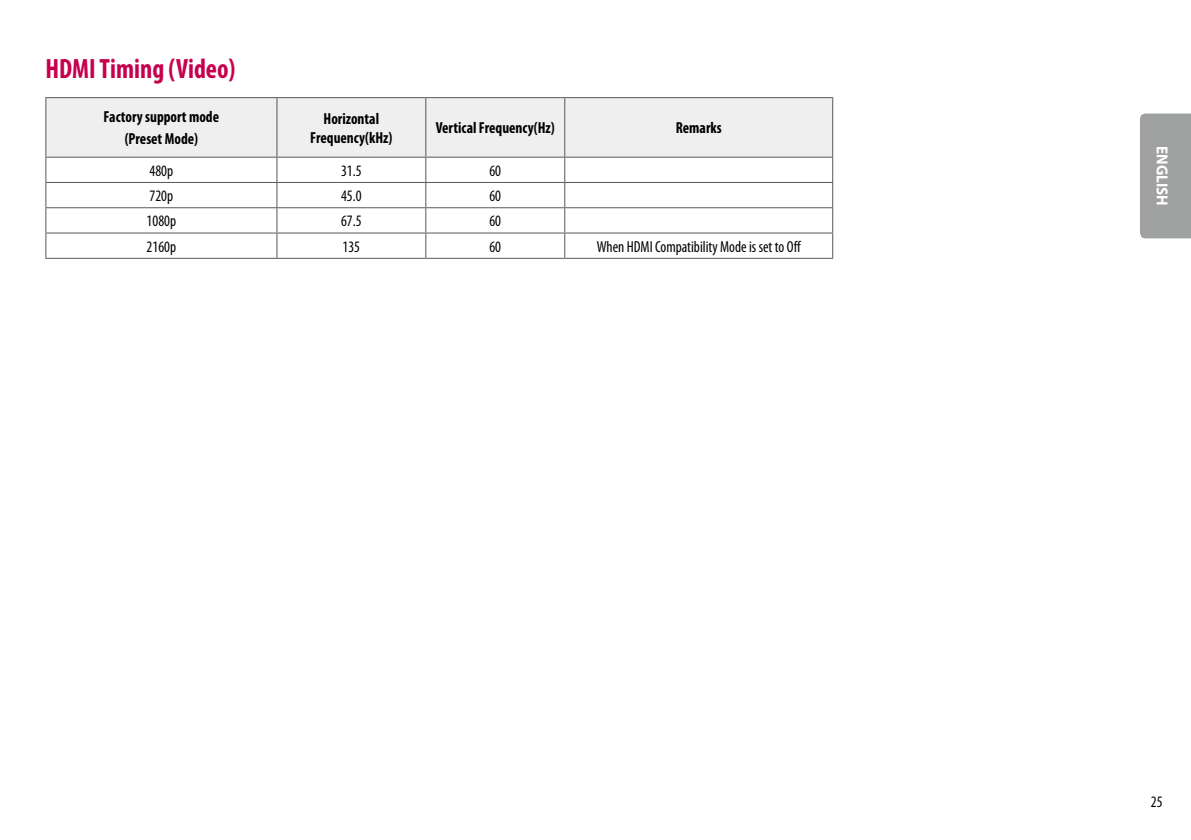
<style>
.page{position:relative;width:1191px;height:840px;background:#fff}
.page>*{position:absolute;margin:0;border:0;box-sizing:border-box;transform-origin:0 0}
.t1{font:700 condensed 28px "Myriad Pro";color:#c7004e;scale:.95 1}
.t2{font:700 condensed 16px/22px "Myriad Pro";color:#000;text-align:center;scale:.95 1}
.t3{font:condensed 16px "Myriad Pro";color:#000;scale:.95 1}
.t4{font:700 16px "Myriad Pro";color:#fff;scale:.95 1}
</style>
<div class="page">
<div style="left:1140px;top:113px;width:51px;height:125px;background:#9fa0a0"></div>
<div style="left:46px;top:98px;width:786px;height:59px;background:#efefef"></div>
<hr style="left:45px;top:97px;width:232px;height:1px;background:#595757">
<hr style="left:45px;top:98px;width:1px;height:59px;background:#595757">
<hr style="left:277px;top:97px;width:149px;height:1px;background:#595757">
<hr style="left:276px;top:98px;width:1px;height:59px;background:#595757">
<hr style="left:426px;top:97px;width:139px;height:1px;background:#595757">
<hr style="left:425px;top:98px;width:1px;height:59px;background:#595757">
<hr style="left:565px;top:97px;width:268px;height:1px;background:#595757">
<hr style="left:564px;top:98px;width:1px;height:59px;background:#595757">
<hr style="left:832px;top:98px;width:1px;height:59px;background:#595757">
<hr style="left:45px;top:157px;width:232px;height:1px;background:#595757">
<hr style="left:277px;top:157px;width:149px;height:1px;background:#595757">
<hr style="left:426px;top:157px;width:139px;height:1px;background:#595757">
<hr style="left:565px;top:157px;width:268px;height:1px;background:#595757">
<hr style="left:45px;top:182px;width:232px;height:1px;background:#595757">
<hr style="left:277px;top:182px;width:149px;height:1px;background:#595757">
<hr style="left:426px;top:182px;width:139px;height:1px;background:#595757">
<hr style="left:565px;top:182px;width:268px;height:1px;background:#595757">
<hr style="left:45px;top:207px;width:232px;height:1px;background:#595757">
<hr style="left:277px;top:207px;width:149px;height:1px;background:#595757">
<hr style="left:426px;top:207px;width:139px;height:1px;background:#595757">
<hr style="left:565px;top:207px;width:268px;height:1px;background:#595757">
<hr style="left:45px;top:232px;width:232px;height:1px;background:#595757">
<svg style="left:45px;top:158px;width:1px;height:100px"></svg>
<hr style="left:277px;top:232px;width:149px;height:1px;background:#595757">
<svg style="left:276px;top:158px;width:1px;height:100px"></svg>
<hr style="left:426px;top:232px;width:139px;height:1px;background:#595757">
<svg style="left:425px;top:158px;width:1px;height:100px"></svg>
<hr style="left:565px;top:232px;width:268px;height:1px;background:#595757">
<svg style="left:564px;top:158px;width:1px;height:100px"></svg>
<svg style="left:832px;top:158px;width:1px;height:100px"></svg>
<hr style="left:45px;top:258px;width:232px;height:1px;background:#595757">
<hr style="left:277px;top:258px;width:149px;height:1px;background:#595757">
<hr style="left:426px;top:258px;width:139px;height:1px;background:#595757">
<hr style="left:565px;top:258px;width:268px;height:1px;background:#595757">
<h1 class="t1" style="left:45px;top:51px;width:201px">HDMI Timing (Video)</h1>
<p class="t2" style="left:104px;top:106px;width:123px">Factory support mode (Preset Mode)</p>
<p class="t2" style="left:310px;top:108px;width:88px;line-height:19.2px">Horizontal<br>Frequency(kHz)</p>
<p class="t2" style="left:436px;top:117px;width:127px">Vertical Frequency(Hz)</p>
<p class="t2" style="left:676px;top:117px;width:50px">Remarks</p>
<p class="t3" style="left:150px;top:161px;width:26px">480p</p>
<p class="t3" style="left:341px;top:161px;width:23px">31.5</p>
<p class="t3" style="left:489px;top:161px;width:14px">60</p>
<p class="t3" style="left:150px;top:186px;width:26px">720p</p>
<p class="t3" style="left:341px;top:186px;width:23px">45.0</p>
<p class="t3" style="left:489px;top:186px;width:14px">60</p>
<p class="t3" style="left:147px;top:211px;width:33px">1080p</p>
<p class="t3" style="left:341px;top:211px;width:23px">67.5</p>
<p class="t3" style="left:489px;top:211px;width:14px">60</p>
<p class="t3" style="left:147px;top:236px;width:33px">2160p</p>
<p class="t3" style="left:342px;top:236px;width:20px">135</p>
<p class="t3" style="left:489px;top:236px;width:14px">60</p>
<p class="t3" style="left:597px;top:236px;width:216px">When HDMI Compatibility Mode is set to Off</p>
<p class="t4" style="left:1172px;top:146px;width:64px;rotate:90deg">ENGLISH</p>
<p class="t3" style="left:1151px;top:791px;width:14px">25</p>
</div>
